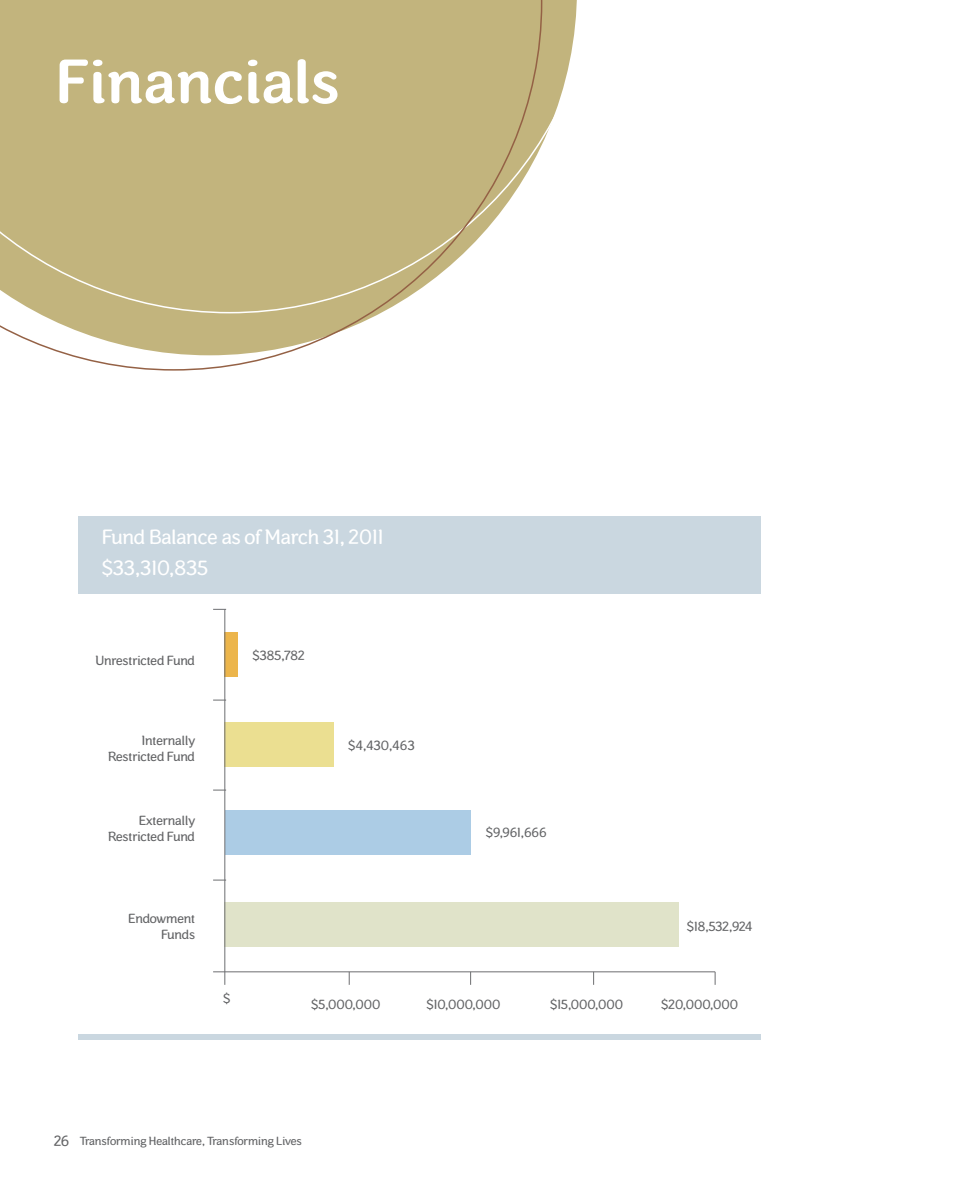
<style>
.page{position:relative;width:972px;height:1188px;background:#fff}
.page>*{position:absolute;margin:0;border:0;box-sizing:border-box;transform-origin:0 0}
.t1{font:500 63px "Oz";color:#fff}
.t2{font:21px/31.3px "Oz";letter-spacing:-.01em;color:#fff}
.t3{font:13.5px/16.2px "Oz";color:#636466;text-align:right}
.t4{font:13.5px/16.2px "Oz";letter-spacing:-.02em;color:#636466;text-align:right}
.t5{font:12px "Oz";letter-spacing:-.01em;color:#636466}
.s1{font-size:15px}
</style>
<div class="page">
<div style="left:78px;top:516px;width:682px;height:78px;background:#cad7e0"></div>
<div style="left:78px;top:1034px;width:682px;height:6px;background:#cad7e0"></div>
<svg style="left:542px;top:0;width:35px;height:144px"></svg>
<svg style="left:0;top:0;width:542px;height:371px"></svg>
<div style="left:225px;top:632px;width:13px;height:45px;background:#ecb54b"></div>
<div style="left:225px;top:722px;width:109px;height:45px;background:#ebdf91"></div>
<div style="left:225px;top:810px;width:246px;height:45px;background:#accce5"></div>
<div style="left:225px;top:902px;width:454px;height:45px;background:#e0e3c9"></div>
<hr style="left:224px;top:609px;width:1px;height:376px;background:#6d6e71">
<hr style="left:213px;top:972px;width:502px;height:1px;background:#6d6e71">
<svg style="left:349px;top:972px;width:1px;height:13px"></svg>
<svg style="left:213px;top:880px;width:13px;height:1px"></svg>
<svg style="left:213px;top:790px;width:13px;height:1px"></svg>
<svg style="left:213px;top:700px;width:13px;height:1px"></svg>
<svg style="left:213px;top:609px;width:13px;height:1px"></svg>
<svg style="left:470px;top:972px;width:1px;height:13px"></svg>
<svg style="left:593px;top:972px;width:1px;height:13px"></svg>
<svg style="left:715px;top:972px;width:1px;height:13px"></svg>
<h1 class="t1" style="left:55px;top:44px;width:286px">Financials</h1>
<h2 class="t2" style="left:102px;top:520px;width:283px">Fund Balance as of March 31, 2011 $33,310,835</h2>
<p class="t3" style="left:96px;top:652px;width:101px">Unrestricted Fund</p>
<p class="t3" style="left:108px;top:732px;width:88px">Internally<br>Restricted Fund</p>
<p class="t3" style="left:108px;top:812px;width:88px">Externally<br>Restricted Fund</p>
<p class="t3" style="left:253px;top:647px;width:54px">$385,782</p>
<p class="t3" style="left:348px;top:737px;width:68px">$4,430,463</p>
<p class="t3" style="left:486px;top:824px;width:62px">$9,961,666</p>
<p class="t4" style="left:128px;top:910px;width:68px">Endowment<br>Funds</p>
<p class="t3" style="left:223px;top:990px;width:9px">$</p>
<p class="t3" style="left:687px;top:918px;width:67px">$18,532,924</p>
<p class="t3" style="left:311px;top:996px;width:71px">$5,000,000</p>
<p class="t3" style="left:426px;top:996px;width:76px">$10,000,000</p>
<p class="t3" style="left:550px;top:996px;width:75px">$15,000,000</p>
<p class="t3" style="left:661px;top:996px;width:78px">$20,000,000</p>
<p class="t5" style="left:54px;top:1134px;width:249px"><span class="s1">26</span> Transforming Healthcare, Transforming Lives</p>
</div>
